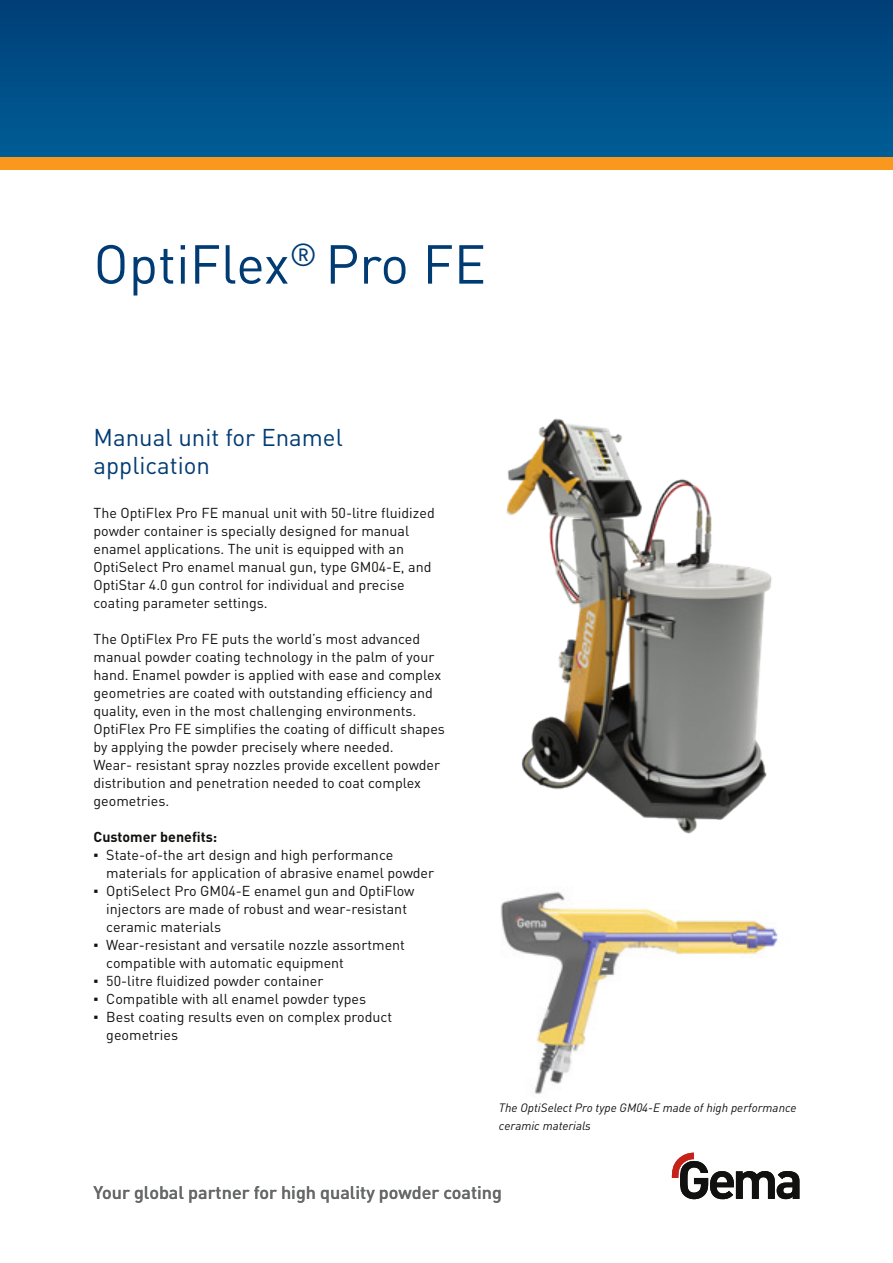
<style>
.page{position:relative;width:893px;height:1263px;background:#fff}
.page>*{position:absolute;margin:0;border:0;box-sizing:border-box;transform-origin:0 0}
.t1{font:54px "DIN Pro";color:#003b74}
.t2{font:24px/28.8px "DIN Pro";color:#003b74}
.t3{font:500 18px "DIN Pro";color:#676968}
.t4{font:14.25px/18px "DIN Pro";color:#11110f}
.t5{font:700 14.25px "DIN Pro";color:#11110f}
.t6{font:italic 12px/18px "DIN Pro";color:#11110f}
.s1{font-family:"Arial"}
</style>
<div class="page">
<div style="left:0;top:0;width:893px;height:157px;background:linear-gradient(to bottom,#003e77,#005d96)"></div>
<div style="left:0;top:157px;width:893px;height:13px;background:#f9981c"></div>
<svg style="left:672px;top:1153px;width:127px;height:46px"></svg>
<img style="left:506px;top:418px;width:266px;height:416px">
<img style="left:500px;top:891px;width:278px;height:203px">
<h1 class="t1" style="left:94px;top:222px;width:394px">OptiFlex<sup>®</sup> Pro FE</h1>
<h2 class="t2" style="left:94px;top:420px;width:251px">Manual unit for Enamel application</h2>
<p class="t4" style="left:94px;top:502px;width:343px">The OptiFlex Pro FE manual unit with 50-litre fluidized powder container is specially designed for manual enamel applications. The unit is equipped with an OptiSelect Pro enamel manual gun, type GM04-E, and OptiStar 4.0 gun control for individual and precise coating parameter settings.</p>
<p class="t4" style="left:94px;top:628px;width:353px">The OptiFlex Pro FE puts the world’s most advanced manual powder coating technology in the palm of your hand. Enamel powder is applied with ease and complex geometries are coated with outstanding efficiency and quality, even in the most challenging environments.<br>OptiFlex Pro FE simplifies the coating of difficult shapes by applying the powder precisely where needed.<br>Wear- resistant spray nozzles provide excellent powder distribution and penetration needed to coat complex geometries.</p>
<p class="t5" style="left:94px;top:825px;width:125px">Customer benefits:</p>
<p class="t4" style="left:106px;top:844px;width:329px;text-indent:-13px"><span class="s1">▪</span> State-of-the art design and high performance materials for application of abrasive enamel powder</p>
<p class="t4" style="left:106px;top:880px;width:310px;text-indent:-13px"><span class="s1">▪</span> OptiSelect Pro GM04-E enamel gun and OptiFlow injectors are made of robust and wear-resistant ceramic materials</p>
<p class="t4" style="left:106px;top:934px;width:300px;text-indent:-13px"><span class="s1">▪</span> Wear-resistant and versatile nozzle assortment compatible with automatic equipment</p>
<p class="t4" style="left:94px;top:970px;width:231px"><span class="s1">▪</span> 50-litre fluidized powder container</p>
<p class="t4" style="left:94px;top:988px;width:274px"><span class="s1">▪</span> Compatible with all enamel powder types</p>
<p class="t4" style="left:106px;top:1006px;width:287px;text-indent:-13px"><span class="s1">▪</span> Best coating results even on complex product geometries</p>
<p class="t6" style="left:499px;top:1097px;width:299px">The OptiSelect Pro type GM04-E made of high performance ceramic materials</p>
<p class="t3" style="left:94px;top:1178px;width:410px">Your global partner for high quality powder coating</p>
</div>
